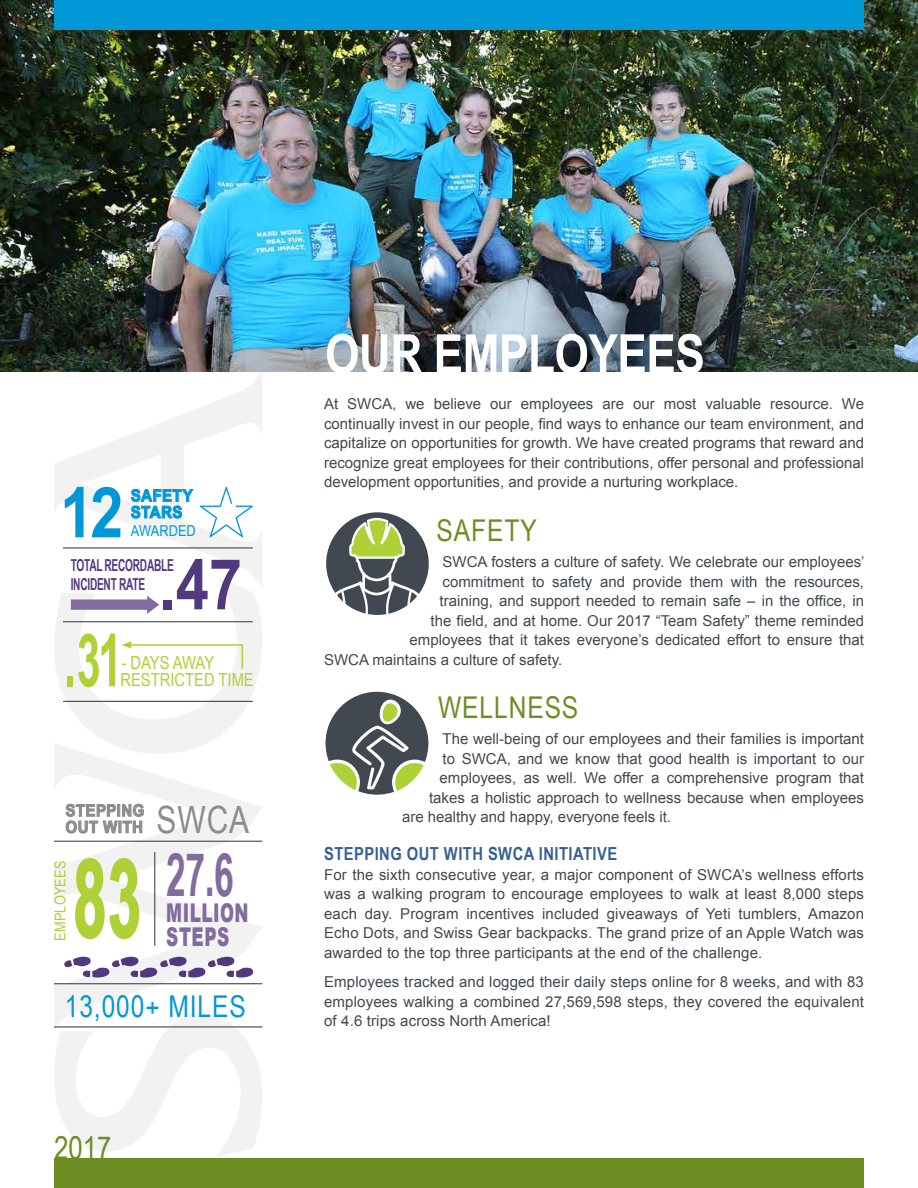
<style>
.page{position:relative;width:918px;height:1188px;background:#fff}
.page>*{position:absolute;margin:0;border:0;box-sizing:border-box;transform-origin:0 0}
.t1{font:700 109.2px "Arial Narrow";color:#add136;scale:.66 1}
.t2{font:700 73.5px "Arial Narrow";color:#add136;scale:.71 1}
.t3{font:700 70.2px "Arial";color:#50397d;scale:.85 1}
.t4{font:700 70.2px "Arial";color:#0097d7;scale:.85 1}
.t5{font:700 60px "Arial Narrow";color:#806d9d;scale:.72 1}
.t6{font:700 54px "Arial Narrow";letter-spacing:-.01em;color:#fff}
.t7{font:37.5px "Arial";color:#8a8d8a;scale:.8 1}
.t8{font:31.5px "Arial Narrow";color:#6d8d23}
.t9{font:30px "Arial Narrow";letter-spacing:.03em;color:#6d8d23}
.t10{font:30px "Arial Narrow";letter-spacing:.03em;color:#0097d7}
.t11{font:900 25.8px/24.8px "Arial";letter-spacing:.025em;color:#806d9d;scale:.65 1}
.t12{font:700 18px "Arial Narrow";letter-spacing:.025em;color:#386094}
.t13{font:18px "Arial Narrow";color:#add136}
.t14{font:18px "Arial Narrow";letter-spacing:-.03em;color:#add136}
.t15{font:700 16.5px/19.5px "Arial Narrow";letter-spacing:-.02em;color:#50397d;scale:.75 1}
.t16{font:700 16.5px/16.5px "Arial";letter-spacing:.03em;color:#8a8d8a;scale:.91 1}
.t17{font:700 16.5px/16.5px "Arial";letter-spacing:.025em;color:#0097d7;scale:.91 1}
.t18{font:15px/19.5px "Arial";color:#42484f;text-align:justify}
.t19{font:15px "Arial";letter-spacing:.01em;color:#add136;scale:.85 1}
.t20{font:15px "Arial";letter-spacing:.01em;color:#0097d7;scale:.85 1}
</style>
<div class="page">
<svg style="left:54px;top:754px;width:208px;height:259px"></svg>
<svg style="left:54px;top:1013px;width:208px;height:143px"></svg>
<svg style="left:54px;top:372px;width:208px;height:205px"></svg>
<img style="left:0;top:0;width:918px;height:372px">
<svg style="left:326px;top:512px;width:103px;height:103px"></svg>
<svg style="left:326px;top:692px;width:102px;height:103px"></svg>
<svg style="left:65px;top:804px;width:79px;height:30px"></svg>
<hr style="left:54px;top:841px;width:208px;height:1px;background:#42484f">
<hr style="left:54px;top:983px;width:208px;height:1px;background:#42484f">
<hr style="left:154px;top:852px;width:1px;height:94px;background:#42484f">
<svg style="left:74px;top:857px;width:66px;height:83px"></svg>
<hr style="left:54px;top:1026px;width:208px;height:2px;background:#42484f">
<svg style="left:64px;top:957px;width:190px;height:21px"></svg>
<svg style="left:200px;top:487px;width:53px;height:50px"></svg>
<svg style="left:131px;top:489px;width:63px;height:30px"></svg>
<hr style="left:63px;top:547px;width:190px;height:2px;background:#42484f">
<svg style="left:54px;top:577px;width:208px;height:177px"></svg>
<div style="left:54px;top:1159px;width:810px;height:29px;background:#6d8d23"></div>
<div style="left:54px;top:0;width:810px;height:30px;background:#0097d7"></div>
<h3 class="t4" style="left:60px;top:466px;width:76px">12</h3>
<p class="t17" style="left:131px;top:488px;width:69px">SAFETY<br>STARS</p>
<p class="t20" style="left:131px;top:521px;width:78px">AWARDED</p>
<h3 class="t3" style="left:159px;top:538px;width:99px">.47</h3>
<p class="t15" style="left:71px;top:555px;width:139px">TOTAL RECORDABLE<br>INCIDENT RATE</p>
<h2 class="t2" style="left:64px;top:605px;width:83px">.31</h2>
<p class="t14" style="left:122px;top:649px;width:94px">- DAYS AWAY</p>
<p class="t13" style="left:120px;top:666px;width:135px">RESTRICTED TIME</p>
<p class="t16" style="left:66px;top:803px;width:88px">STEPPING<br>OUT WITH</p>
<h3 class="t7" style="left:157px;top:795px;width:117px">SWCA</h3>
<p class="t19" style="left:50px;top:941px;width:95px;rotate:-90deg">EMPLOYEES</p>
<h1 class="t1" style="left:73px;top:816px;width:104px">83</h1>
<h3 class="t5" style="left:166px;top:829px;width:95px">27.6</h3>
<h3 class="t11" style="left:166px;top:899px;width:128px">MILLION<br>STEPS</h3>
<h3 class="t10" style="left:65px;top:984px;width:183px">13,000+ MILES</h3>
<h3 class="t8" style="left:54px;top:1125px;width:59px">2017</h3>
<h3 class="t6" style="left:325px;top:313px;width:381px">OUR EMPLOYEES</h3>
<p class="t18" style="left:324px;top:395px;width:541px">At SWCA, we believe our employees are our most valuable resource. We continually invest in our people, find ways to enhance our team environment, and capitalize on opportunities for growth. We have created programs that reward and recognize great employees for their contributions, offer personal and professional development opportunities, and provide a nurturing workplace.</p>
<h3 class="t9" style="left:437px;top:508px;width:102px">SAFETY</h3>
<p class="t18" style="left:443px;top:552px;width:424px">SWCA fosters a culture of safety. We celebrate our employees’</p>
<p class="t18" style="left:443px;top:572px;width:423px">commitment to safety and provide them with the resources,</p>
<p class="t18" style="left:440px;top:591px;width:426px">training, and support needed to remain safe – in the office, in</p>
<p class="t18" style="left:431px;top:611px;width:435px">the field, and at home. Our 2017 “Team Safety” theme reminded</p>
<p class="t18" style="left:410px;top:630px;width:456px">employees that it takes everyone’s dedicated effort to ensure that</p>
<p class="t18" style="left:324px;top:650px;width:240px">SWCA maintains a culture of safety.</p>
<h3 class="t9" style="left:438px;top:686px;width:142px">WELLNESS</h3>
<p class="t18" style="left:443px;top:730px;width:423px">The well-being of our employees and their families is important</p>
<p class="t18" style="left:443px;top:749px;width:423px">to SWCA, and we know that good health is important to our</p>
<p class="t18" style="left:440px;top:769px;width:426px">employees, as well. We offer a comprehensive program that</p>
<p class="t18" style="left:429px;top:788px;width:436px">takes a holistic approach to wellness because when employees</p>
<p class="t18" style="left:402px;top:808px;width:271px">are healthy and happy, everyone feels it.</p>
<p class="t12" style="left:324px;top:840px;width:295px">STEPPING OUT WITH SWCA INITIATIVE</p>
<p class="t18" style="left:324px;top:865px;width:542px">For the sixth consecutive year, a major component of SWCA’s wellness efforts was a walking program to encourage employees to walk at least 8,000 steps each day. Program incentives included giveaways of Yeti tumblers, Amazon Echo Dots, and Swiss Gear backpacks. The grand prize of an Apple Watch was awarded to the top three participants at the end of the challenge.</p>
<p class="t18" style="left:324px;top:972px;width:541px">Employees tracked and logged their daily steps online for 8 weeks, and with 83 employees walking a combined 27,569,598 steps, they covered the equivalent of 4.6 trips across North America!</p>
</div>
